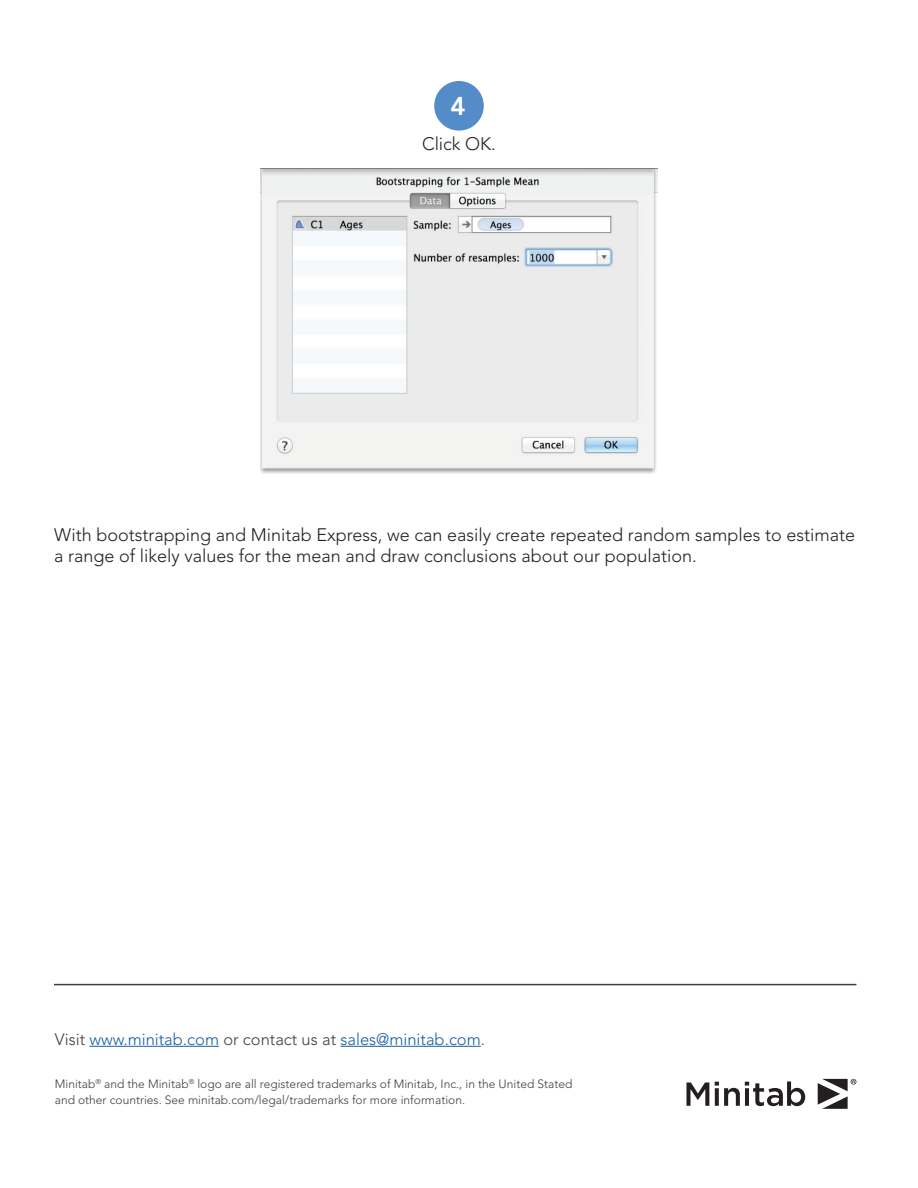
<style>
.page{position:relative;width:918px;height:1188px;background:#fff}
.page>*{position:absolute;margin:0;border:0;box-sizing:border-box;transform-origin:0 0}
.t1{font:800 25.65px "Avenir LT Std";color:#fff}
.t2{font:300 18px/21.6px "Avenir LT Std";color:#231f20}
.t3{font:300 16.5px "Avenir LT Std";color:#175d9e}
.t4{font:300 12px/16.5px "Avenir LT Std";color:#3e3e3f}
.s1{color:#3e3e3f}
</style>
<div class="page">
<img style="left:260px;top:169px;width:398px;height:304px">
<div style="left:434px;top:81px;width:50px;height:50px;background:#538cc9;border-radius:50%"></div>
<hr style="left:89px;top:1046px;width:130px;height:1px;background:#175d9e">
<hr style="left:340px;top:1046px;width:141px;height:1px;background:#175d9e">
<svg style="left:818px;top:1079px;width:38px;height:30px"></svg>
<svg style="left:687px;top:1082px;width:22px;height:24px"></svg>
<svg style="left:715px;top:1081px;width:90px;height:25px"></svg>
<hr style="left:54px;top:984px;width:802px;height:1px;background:#3e3e3f">
<p class="t1" style="left:451px;top:91px;width:17px">4</p>
<p class="t2" style="left:422px;top:133px;width:75px">Click OK.</p>
<p class="t2" style="left:54px;top:524px;width:803px">With bootstrapping and Minitab Express, we can easily create repeated random samples to estimate a range of likely values for the mean and draw conclusions about our population.</p>
<p class="t3" style="left:55px;top:1029px;width:432px"><span class="s1">Visit</span> www.minitab.com <span class="s1">or contact us at</span> sales@minitab.com.</p>
<p class="t4" style="left:55px;top:1076px;width:519px">Minitab<sup>®</sup> and the Minitab<sup>®</sup> logo are all registered trademarks of Minitab, Inc., in the United Stated and other countries. See minitab.com/legal/trademarks for more information.</p>
</div>
